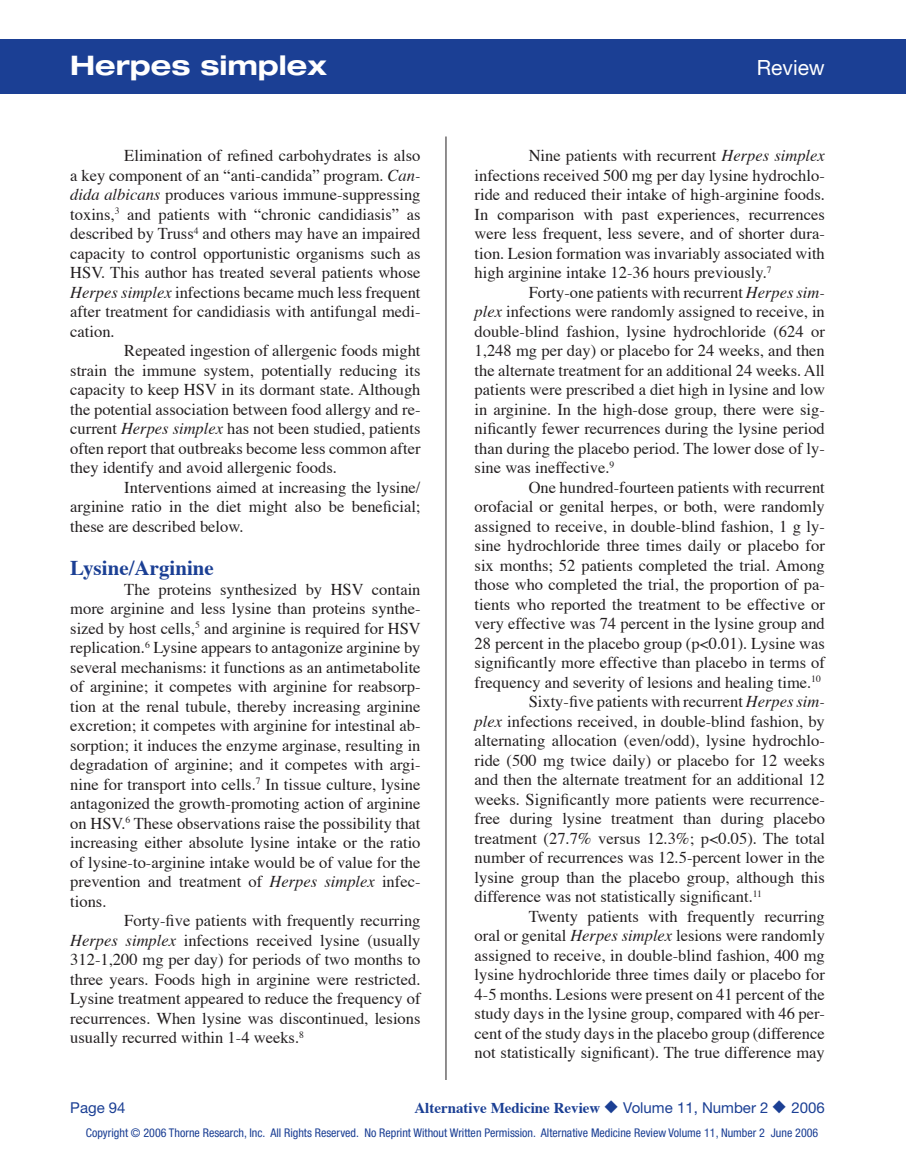
<style>
.page{position:relative;width:906px;height:1161px;background:#fff}
.page>*{position:absolute;margin:0;border:0;box-sizing:border-box;transform-origin:0 0}
.t1{font:700 expanded 27px "Helvetica Neue";color:#fff}
.t2{font:700 21px "Times";color:#1b3f94}
.t3{font:21px "Helvetica Neue";color:#fff}
.t4{font:16.5px/19.5px "Times";color:#231f20;text-align:justify}
.t5{font:700 15px "Times";color:#1b3f94}
.t6{font:15px "Helvetica Neue";color:#1b3f94}
.t7{font:condensed 12px "Helvetica Neue";color:#1b3f94}
.s1{font-style:italic}
.s2{font-family:"Helvetica Neue";font-weight:400}
</style>
<div class="page">
<div style="left:0;top:39px;width:905px;height:55px;background:#1b3f94"></div>
<hr style="left:445px;top:136px;width:1px;height:944px;background:#231f20">
<h1 class="t1" style="left:70px;top:48px;width:258px">Herpes simplex</h1>
<p class="t3" style="left:756px;top:55px;width:70px">Review</p>
<p class="t4" style="left:70px;top:145px;width:351px;text-indent:54px">Elimination of refined carbohydrates is also a key component of an “anti-candida” program. <span class="s1">Can&shy;dida albicans</span> produces various immune-suppressing toxins,<sup>3</sup> and patients with “chronic candidiasis” as described by Truss<sup>4</sup> and others may have an impaired capacity to control opportunistic organisms such as HSV. This author has treated several patients whose <span class="s1">Herpes simplex</span> infections became much less frequent after treatment for candidiasis with antifungal medi&shy;cation.</p>
<p class="t4" style="left:70px;top:340px;width:351px;text-indent:54px">Repeated ingestion of allergenic foods might strain the immune system, potentially reducing its capacity to keep HSV in its dormant state. Although the potential association between food allergy and re&shy;current <span class="s1">Herpes simplex</span> has not been studied, patients often report that outbreaks become less common after they identify and avoid allergenic foods.</p>
<p class="t4" style="left:70px;top:476px;width:351px;text-indent:54px">Interventions aimed at increasing the lysine/ arginine ratio in the diet might also be beneficial; these are described below.</p>
<p class="t2" style="left:70px;top:548px;width:145px">Lysine/Arginine</p>
<p class="t4" style="left:70px;top:578px;width:352px;text-indent:54px">The proteins synthesized by HSV contain more arginine and less lysine than proteins synthe&shy;sized by host cells,<sup>5</sup> and arginine is required for HSV replication.<sup>6</sup> Lysine appears to antagonize arginine by several mechanisms: it functions as an antimetabolite of arginine; it competes with arginine for reabsorp&shy;tion at the renal tubule, thereby increasing arginine excretion; it competes with arginine for intestinal ab&shy;sorption; it induces the enzyme arginase, resulting in degradation of arginine; and it competes with argi&shy;nine for transport into cells.<sup>7</sup> In tissue culture, lysine antagonized the growth-promoting action of arginine on HSV.<sup>6</sup> These observations raise the possibility that increasing either absolute lysine intake or the ratio of lysine-to-arginine intake would be of value for the prevention and treatment of <span class="s1">Herpes simplex</span> infec&shy;tions.</p>
<p class="t4" style="left:70px;top:910px;width:351px;text-indent:54px">Forty-five patients with frequently recurring <span class="s1">Herpes simplex</span> infections received lysine (usually 312-1,200 mg per day) for periods of two months to three years. Foods high in arginine were restricted.<br>Lysine treatment appeared to reduce the frequency of recurrences. When lysine was discontinued, lesions usually recurred within 1-4 weeks.<sup>8</sup></p>
<p class="t4" style="left:474px;top:145px;width:351px;text-indent:54px">Nine patients with recurrent <span class="s1">Herpes simplex </span>infections received 500 mg per day lysine hydrochlo&shy;ride and reduced their intake of high-arginine foods.<br>In comparison with past experiences, recurrences were less frequent, less severe, and of shorter dura&shy;tion. Lesion formation was invariably associated with high arginine intake 12-36 hours previously.<sup>7</sup></p>
<p class="t4" style="left:474px;top:281px;width:351px;text-indent:54px">Forty-one patients with recurrent <span class="s1">Herpes sim&shy;plex</span> infections were randomly assigned to receive, in double-blind fashion, lysine hydrochloride (624 or 1,248 mg per day) or placebo for 24 weeks, and then the alternate treatment for an additional 24 weeks. All patients were prescribed a diet high in lysine and low in arginine. In the high-dose group, there were sig&shy;nificantly fewer recurrences during the lysine period than during the placebo period. The lower dose of ly&shy;sine was ineffective.<sup>9</sup></p>
<p class="t4" style="left:528px;top:476px;width:297px">One hundred-fourteen patients with recurrent</p>
<p class="t4" style="left:474px;top:496px;width:351px">orofacial or genital herpes, or both, were randomly</p>
<p class="t4" style="left:474px;top:515px;width:351px">assigned to receive, in double-blind fashion, 1 g ly-</p>
<p class="t4" style="left:474px;top:535px;width:351px">sine hydrochloride three times daily or placebo for</p>
<p class="t4" style="left:474px;top:554px;width:351px">six months; 52 patients completed the trial. Among</p>
<p class="t4" style="left:474px;top:574px;width:351px">those who completed the trial, the proportion of pa-</p>
<p class="t4" style="left:474px;top:593px;width:351px">tients who reported the treatment to be effective or</p>
<p class="t4" style="left:474px;top:613px;width:351px">very effective was 74 percent in the lysine group and</p>
<p class="t4" style="left:474px;top:632px;width:351px">28 percent in the placebo group (p&lt;0.01). Lysine was</p>
<p class="t4" style="left:474px;top:652px;width:351px">significantly more effective than placebo in terms of</p>
<p class="t4" style="left:474px;top:671px;width:347px">frequency and severity of lesions and healing time.<sup>10</sup></p>
<p class="t4" style="left:528px;top:691px;width:297px">Sixty-five patients with recurrent <span class="s1">Herpes sim-</span></p>
<p class="t4" style="left:474px;top:710px;width:351px"><span class="s1">plex</span> infections received, in double-blind fashion, by</p>
<p class="t4" style="left:474px;top:730px;width:351px">alternating allocation (even/odd), lysine hydrochlo-</p>
<p class="t4" style="left:474px;top:749px;width:351px">ride (500 mg twice daily) or placebo for 12 weeks</p>
<p class="t4" style="left:474px;top:769px;width:351px">and then the alternate treatment for an additional 12</p>
<p class="t4" style="left:474px;top:788px;width:351px">weeks. Significantly more patients were recurrence-</p>
<p class="t4" style="left:474px;top:808px;width:351px">free during lysine treatment than during placebo</p>
<p class="t4" style="left:474px;top:827px;width:351px">treatment (27.7% versus 12.3%; p&lt;0.05). The total</p>
<p class="t4" style="left:474px;top:847px;width:351px">number of recurrences was 12.5-percent lower in the</p>
<p class="t4" style="left:474px;top:866px;width:351px">lysine group than the placebo group, although this</p>
<p class="t4" style="left:474px;top:886px;width:289px">difference was not statistically significant.<sup>11</sup></p>
<p class="t4" style="left:528px;top:905px;width:297px">Twenty patients with frequently recurring</p>
<p class="t4" style="left:474px;top:925px;width:351px">oral or genital <span class="s1">Herpes simplex</span> lesions were randomly</p>
<p class="t4" style="left:474px;top:944px;width:351px">assigned to receive, in double-blind fashion, 400 mg</p>
<p class="t4" style="left:474px;top:964px;width:351px">lysine hydrochloride three times daily or placebo for</p>
<p class="t4" style="left:474px;top:983px;width:351px">4-5 months. Lesions were present on 41 percent of the</p>
<p class="t4" style="left:474px;top:1003px;width:351px">study days in the lysine group, compared with 46 per-</p>
<p class="t4" style="left:474px;top:1022px;width:351px">cent of the study days in the placebo group (difference</p>
<p class="t4" style="left:474px;top:1042px;width:351px">not statistically significant). The true difference may</p>
<p class="t6" style="left:70px;top:1099px;width:57px">Page 94</p>
<p class="t5" style="left:414px;top:1094px;width:412px">Alternative Medicine Review ◆ <span class="s2">Volume 11, Number 2</span> ◆ <span class="s2">2006</span></p>
<p class="t7" style="left:86px;top:1126px;width:733px">Copyright © 2006 Thorne Research, Inc. All Rights Reserved. No Reprint Without Written Permission. Alternative Medicine Review Volume 11, Number 2 June 2006</p>
</div>
